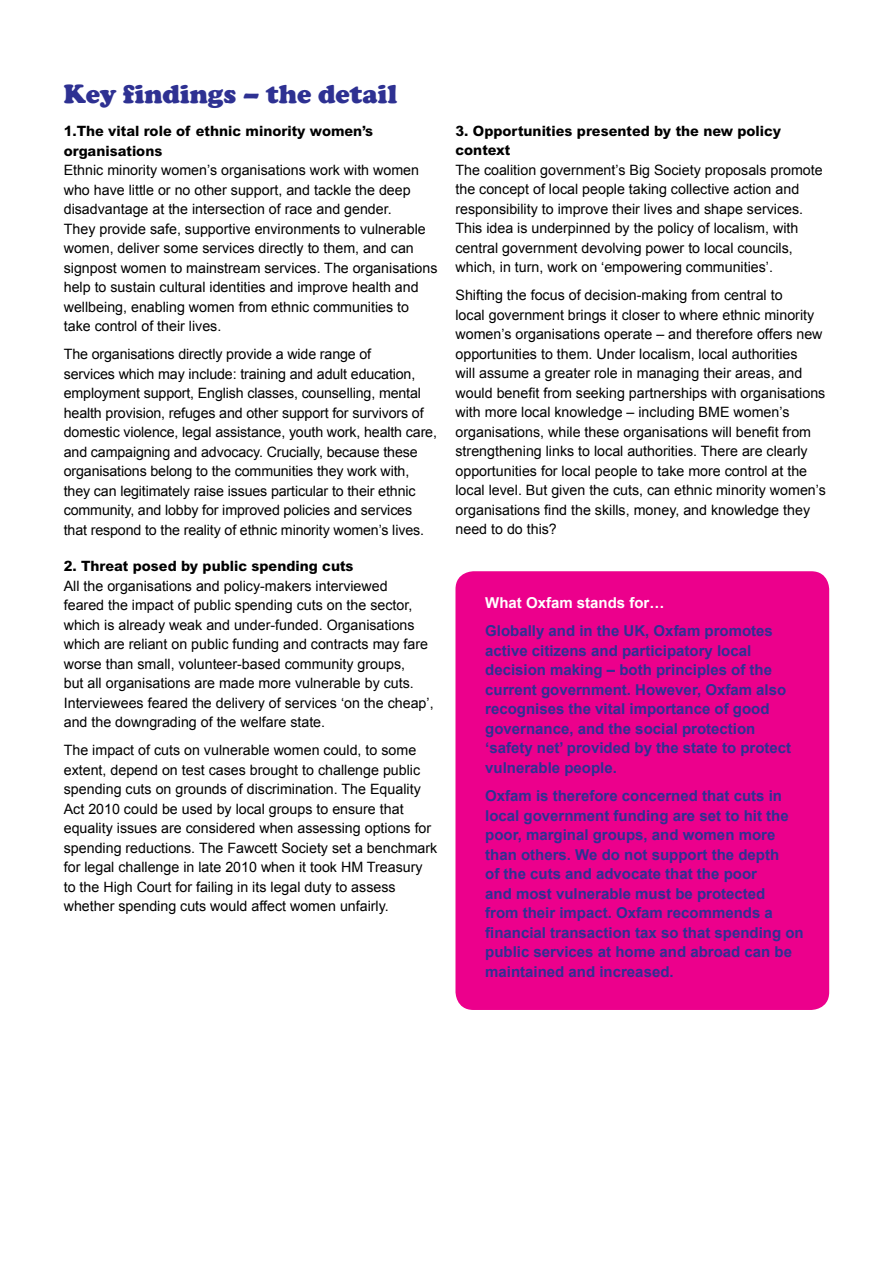
<style>
.page{position:relative;width:893px;height:1263px;background:#fff}
.page>*{position:absolute;margin:0;border:0;box-sizing:border-box;transform-origin:0 0}
.t1{font:900 27px "Cooper";color:#2e3192}
.t2{font:700 15px/19.5px "Arial";color:#2e3192}
.t3{font:700 15px "Arial";color:#fff}
.t4{font:14.25px/19.5px "Arial";color:#000}
.t5{font:800 14.25px/19.5px "Arial";color:#000}
</style>
<div class="page">
<div style="left:455px;top:571px;width:374px;height:439px;background:#ec008c;border-radius:18px"></div>
<h1 class="t1" style="left:64px;top:78px;width:335px">Key findings – the detail</h1>
<p class="t5" style="left:64px;top:121px;width:311px">1.The vital role of ethnic minority women’s organisations</p>
<p class="t4" style="left:64px;top:160px;width:375px">Ethnic minority women’s organisations work with women who have little or no other support, and tackle the deep disadvantage at the intersection of race and gender.<br>They provide safe, supportive environments to vulnerable women, deliver some services directly to them, and can signpost women to mainstream services. The organisations help to sustain cultural identities and improve health and wellbeing, enabling women from ethnic communities to take control of their lives.</p>
<p class="t4" style="left:64px;top:344px;width:375px">The organisations directly provide a wide range of<br>services which may include: training and adult education, employment support, English classes, counselling, mental health provision, refuges and other support for survivors of domestic violence, legal assistance, youth work, health care, and campaigning and advocacy. Crucially, because these organisations belong to the communities they work with, they can legitimately raise issues particular to their ethnic community, and lobby for improved policies and services that respond to the reality of ethnic minority women’s lives.</p>
<p class="t5" style="left:64px;top:556px;width:291px">2. Threat posed by public spending cuts</p>
<p class="t4" style="left:64px;top:576px;width:371px">All the organisations and policy-makers interviewed<br>feared the impact of public spending cuts on the sector, which is already weak and under-funded. Organisations which are reliant on public funding and contracts may fare worse than small, volunteer-based community groups,<br>but all organisations are made more vulnerable by cuts.<br>Interviewees feared the delivery of services ‘on the cheap’, and the downgrading of the welfare state.</p>
<p class="t4" style="left:64px;top:740px;width:375px">The impact of cuts on vulnerable women could, to some extent, depend on test cases brought to challenge public spending cuts on grounds of discrimination. The Equality Act 2010 could be used by local groups to ensure that equality issues are considered when assessing options for spending reductions. The Fawcett Society set a benchmark for legal challenge in late 2010 when it took HM Treasury to the High Court for failing in its legal duty to assess whether spending cuts would affect women unfairly.</p>
<p class="t5" style="left:455px;top:121px;width:327px">3. Opportunities presented by the new policy context</p>
<p class="t4" style="left:455px;top:160px;width:369px">The coalition government’s Big Society proposals promote the concept of local people taking collective action and responsibility to improve their lives and shape services.<br>This idea is underpinned by the policy of localism, with central government devolving power to local councils, which, in turn, work on ‘empowering communities’.</p>
<p class="t4" style="left:455px;top:286px;width:372px">Shifting the focus of decision-making from central to<br>local government brings it closer to where ethnic minority women’s organisations operate – and therefore offers new opportunities to them. Under localism, local authorities<br>will assume a greater role in managing their areas, and would benefit from seeking partnerships with organisations with more local knowledge – including BME women’s organisations, while these organisations will benefit from strengthening links to local authorities. There are clearly opportunities for local people to take more control at the local level. But given the cuts, can ethnic minority women’s organisations find the skills, money, and knowledge they need to do this?</p>
<p class="t3" style="left:485px;top:594px;width:181px">What Oxfam stands for…</p>
<p class="t2" style="left:485px;top:621px;width:307px">Globally and in the UK, Oxfam promotes active citizens and participatory local decision making – both principles of the current government. However, Oxfam also recognises the vital importance of good governance, and the social protection ‘safety net’ provided by the state to protect vulnerable people.</p>
<p class="t2" style="left:485px;top:786px;width:320px">Oxfam is therefore concerned that cuts in local government funding are set to hit the poor, marginal groups, and women more than others. We do not support the depth<br>of the cuts and advocate that the poor<br>and most vulnerable must be protected<br>from their impact. Oxfam recommends a financial transaction tax so that spending on public services at home and abroad can be maintained and increased.</p>
</div>
